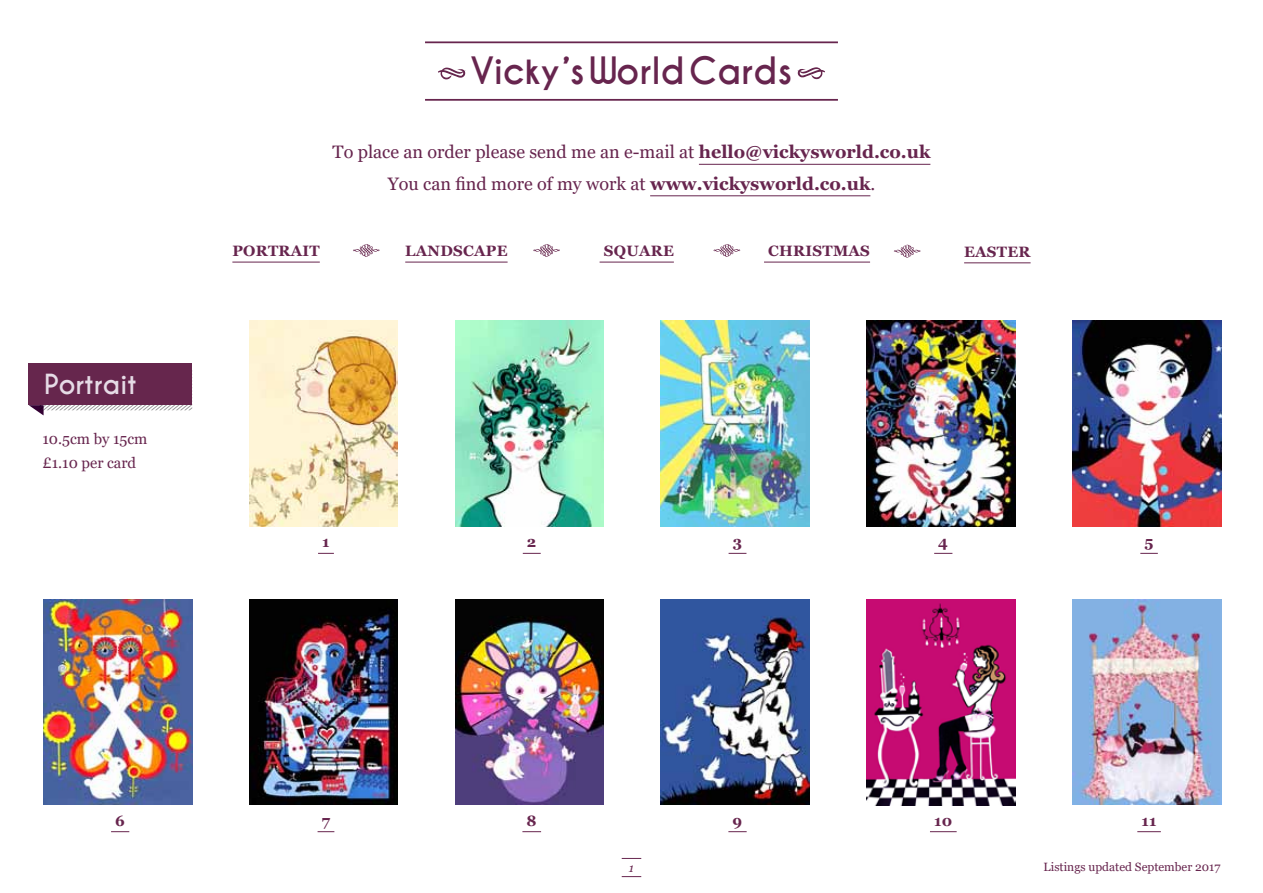
<style>
.page{position:relative;width:1263px;height:893px;background:#fff}
.page>*{position:absolute;margin:0;border:0;box-sizing:border-box;transform-origin:0 0}
.t1{font:700 35.4px "Caviar Dreams";color:#67254e}
.t2{font:700 25.95px "Caviar Dreams";color:#e6dbe6}
.t3{font:18px/31.5px "Georgia";color:#67254e;text-align:center}
.t4{font:700 15px "Georgia";letter-spacing:.02em;color:#67254e}
.t5{font:15px/24px "Georgia";color:#67254e}
.t6{font:12px "Georgia";color:#67254e}
.t7{font:italic 12px "Georgia";color:#67254e}
.s1{font-weight:700}
</style>
<div class="page">
<svg style="left:622px;top:858px;width:19px;height:1px"></svg>
<svg style="left:622px;top:876px;width:19px;height:1px"></svg>
<img style="left:249px;top:321px;width:149px;height:205px">
<svg style="left:318px;top:553px;width:16px;height:1px"></svg>
<img style="left:455px;top:321px;width:149px;height:205px">
<svg style="left:523px;top:553px;width:18px;height:1px"></svg>
<img style="left:661px;top:321px;width:148px;height:205px">
<svg style="left:729px;top:553px;width:17px;height:1px"></svg>
<img style="left:866px;top:321px;width:149px;height:205px">
<svg style="left:934px;top:553px;width:18px;height:1px"></svg>
<img style="left:1072px;top:321px;width:149px;height:205px">
<svg style="left:1140px;top:553px;width:18px;height:1px"></svg>
<img style="left:43px;top:599px;width:149px;height:205px">
<svg style="left:111px;top:831px;width:18px;height:1px"></svg>
<img style="left:249px;top:599px;width:149px;height:206px">
<svg style="left:318px;top:831px;width:16px;height:1px"></svg>
<img style="left:455px;top:599px;width:149px;height:206px">
<svg style="left:522px;top:831px;width:19px;height:1px"></svg>
<img style="left:661px;top:599px;width:148px;height:205px">
<svg style="left:728px;top:831px;width:19px;height:1px"></svg>
<img style="left:866px;top:599px;width:149px;height:206px">
<svg style="left:930px;top:831px;width:27px;height:1px"></svg>
<img style="left:1072px;top:599px;width:149px;height:206px">
<svg style="left:1137px;top:831px;width:24px;height:1px"></svg>
<hr style="left:425px;top:99px;width:413px;height:2px;background:#67254e">
<hr style="left:425px;top:41px;width:413px;height:2px;background:#67254e">
<svg style="left:438px;top:68px;width:28px;height:11px"></svg>
<svg style="left:797px;top:67px;width:28px;height:12px"></svg>
<svg style="left:29px;top:405px;width:163px;height:11px"></svg>
<div style="left:29px;top:363px;width:163px;height:42px;background:#66264d"></div>
<hr style="left:699px;top:164px;width:231px;height:1px;background:#67254e">
<hr style="left:650px;top:195px;width:220px;height:1px;background:#67254e">
<hr style="left:232px;top:262px;width:88px;height:1px;background:#67254e">
<hr style="left:405px;top:262px;width:103px;height:1px;background:#67254e">
<hr style="left:600px;top:262px;width:74px;height:1px;background:#67254e">
<hr style="left:764px;top:262px;width:106px;height:1px;background:#67254e">
<svg style="left:353px;top:244px;width:27px;height:13px"></svg>
<svg style="left:533px;top:244px;width:27px;height:13px"></svg>
<svg style="left:713px;top:244px;width:27px;height:13px"></svg>
<hr style="left:964px;top:262px;width:66px;height:1px;background:#67254e">
<svg style="left:894px;top:245px;width:26px;height:13px"></svg>
<h1 class="t1" style="left:470px;top:54px;width:323px">Vicky’s World Cards</h1>
<p class="t3" style="left:333px;top:137px;width:599px">To place an order please send me an e-mail at <span class="s1">hello@vickysworld.co.uk<br></span>You can find more of my work at <span class="s1">www.vickysworld.co.uk</span>.</p>
<h2 class="t2" style="left:44px;top:372px;width:94px">Portrait</h2>
<p class="t5" style="left:42px;top:427px;width:107px">10.5cm by 15cm £1.10 per card</p>
<p class="t4" style="left:232px;top:241px;width:89px">PORTRAIT</p>
<p class="t4" style="left:405px;top:241px;width:104px">LANDSCAPE</p>
<p class="t4" style="left:604px;top:241px;width:72px">SQUARE</p>
<p class="t4" style="left:768px;top:241px;width:103px">CHRISTMAS</p>
<p class="t4" style="left:964px;top:242px;width:68px">EASTER</p>
<p class="t4" style="left:322px;top:532px;width:9px">1</p>
<p class="t4" style="left:527px;top:532px;width:11px">2</p>
<p class="t4" style="left:733px;top:532px;width:11px">3</p>
<p class="t4" style="left:938px;top:532px;width:11px">4</p>
<p class="t4" style="left:1144px;top:532px;width:10px">5</p>
<p class="t4" style="left:115px;top:811px;width:11px">6</p>
<p class="t4" style="left:322px;top:811px;width:10px">7</p>
<p class="t4" style="left:526px;top:811px;width:12px">8</p>
<p class="t4" style="left:732px;top:811px;width:11px">9</p>
<p class="t4" style="left:934px;top:811px;width:20px">10</p>
<p class="t4" style="left:1141px;top:811px;width:17px">11</p>
<p class="t7" style="left:629px;top:860px;width:7px">1</p>
<p class="t6" style="left:1044px;top:860px;width:178px">Listings updated September 2017</p>
</div>
